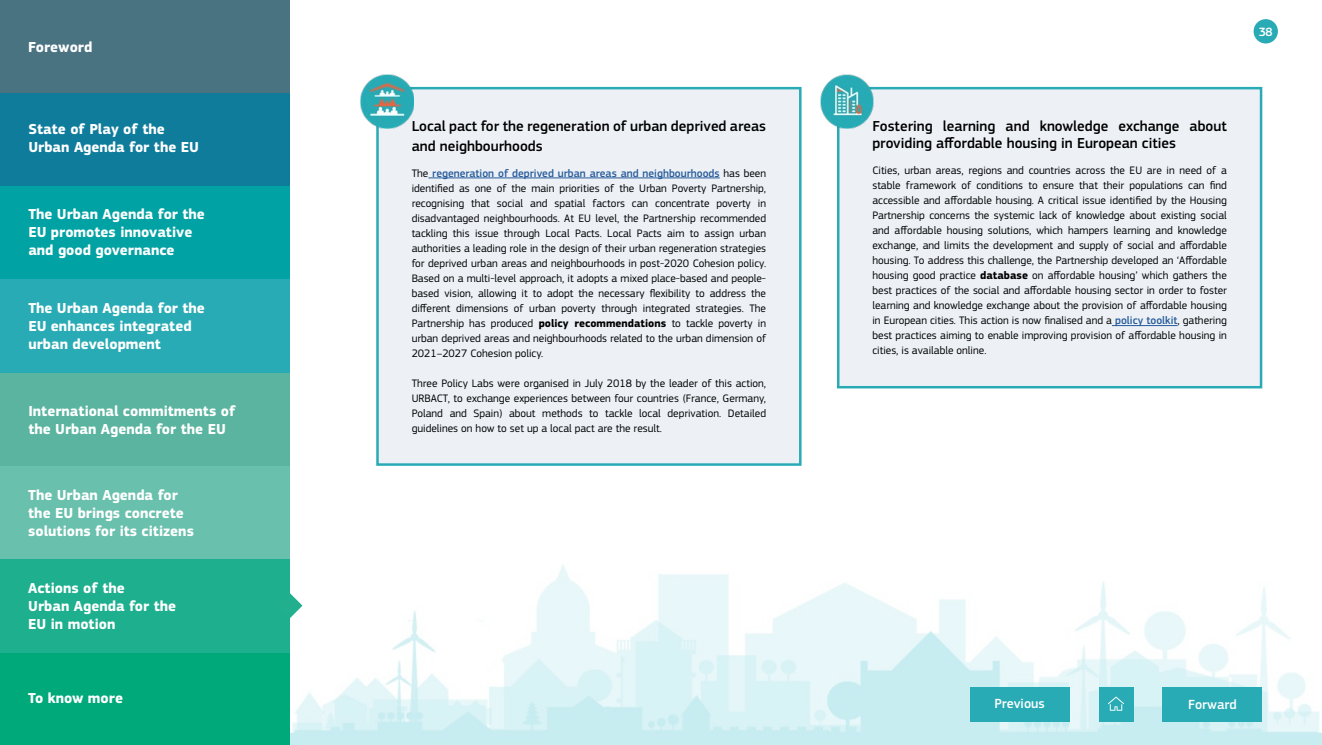
<style>
.page{position:relative;width:1322px;height:745px;background:#fff}
.page>*{position:absolute;margin:0;border:0;box-sizing:border-box;transform-origin:0 0}
.t1{font:700 15px/18px "EC Square Sans Pro";color:#fff}
.Content_split_header{font:500 15px/20px "EC Square Sans Pro";color:#000}
.t2{font:500 13.75px "EC Square Sans Pro";color:#fff}
.t3{font:500 12.5px "EC Square Sans Pro";color:#fff}
.Body{font:11.25px/15px "EC Square Sans Pro";color:#000;text-align:justify}
.s1{font-weight:500;color:#275b9b}
.s2{font-weight:700}
</style>
<div class="page">
<img style="left:290px;top:565px;width:1032px;height:179px">
<div style="left:0;top:465px;width:290px;height:93px;background:#69c0ac"></div>
<div style="left:0;top:651px;width:290px;height:93px;background:#00a97a"></div>
<div style="left:0;top:93px;width:290px;height:93px;background:#0f7c9c"></div>
<div style="left:0;top:558px;width:290px;height:94px;background:#1daf8e"></div>
<div style="left:0;top:372px;width:290px;height:93px;background:#5ab49f"></div>
<div style="left:0;top:186px;width:290px;height:93px;background:#00a2a3"></div>
<div style="left:0;top:279px;width:290px;height:94px;background:#29abb5"></div>
<div style="left:0;top:0;width:290px;height:93px;background:#4a7382"></div>
<svg style="left:290px;top:592px;width:12px;height:25px"></svg>
<div style="left:1253px;top:19px;width:25px;height:24px;background:#29abb5;border-radius:50%"></div>
<div style="left:1162px;top:686px;width:100px;height:34px;background:#29abb5"></div>
<div style="left:970px;top:686px;width:99px;height:34px;background:#29abb5"></div>
<div style="left:1099px;top:686px;width:34px;height:34px;background:#29abb5"></div>
<svg style="left:1108px;top:696px;width:16px;height:14px"></svg>
<div style="left:837px;top:87px;width:425px;height:301px;background:#edf1f6;border:2px solid #29abb5"></div>
<div style="left:376px;top:87px;width:425px;height:378px;background:#edf1f6;border:2px solid #29abb5"></div>
<hr style="left:428px;top:177px;width:292px;height:1px;background:#275b9b">
<hr style="left:1112px;top:325px;width:65px;height:1px;background:#275b9b">
<img style="left:361px;top:75px;width:53px;height:53px">
<img style="left:820px;top:75px;width:53px;height:53px">
<h1 class="t1" style="left:28px;top:39px;width:66px">Foreword</h1>
<h1 class="t1" style="left:28px;top:120px;width:172px">State of Play of the<br>Urban Agenda for the EU</h1>
<h1 class="t1" style="left:28px;top:205px;width:178px">The Urban Agenda for the<br>EU promotes innovative and good governance</h1>
<h1 class="t1" style="left:28px;top:299px;width:178px">The Urban Agenda for the<br>EU enhances integrated urban development</h1>
<h1 class="t1" style="left:28px;top:402px;width:209px">International commitments of the Urban Agenda for the EU</h1>
<h1 class="t1" style="left:28px;top:486px;width:167px">The Urban Agenda for the EU brings concrete solutions for its citizens</h1>
<h1 class="t1" style="left:28px;top:579px;width:150px">Actions of the<br>Urban Agenda for the<br>EU in motion</h1>
<h1 class="t1" style="left:28px;top:689px;width:96px">To know more</h1>
<p class="Content_split_header" style="left:412px;top:116px;width:356px">Local pact for the regeneration of urban deprived areas and neighbourhoods</p>
<p class="Body" style="left:412px;top:165px;width:356px">The <span class="s1">regeneration of deprived urban areas and neighbourhoods</span> has been identified as one of the main priorities of the Urban Poverty Partnership, recognising that social and spatial factors can concentrate poverty in disadvantaged neighbourhoods. At EU level, the Partnership recommended tackling this issue through Local Pacts. Local Pacts aim to assign urban authorities a leading role in the design of their urban regeneration strategies for deprived urban areas and neighbourhoods in post-2020 Cohesion policy.<br>Based on a multi-level approach, it adopts a mixed place-based and people&shy;based vision, allowing it to adopt the necessary flexibility to address the different dimensions of urban poverty through integrated strategies. The Partnership has produced <span class="s2">policy recommendations</span> to tackle poverty in urban deprived areas and neighbourhoods related to the urban dimension of 2021–2027 Cohesion policy.</p>
<p class="Body" style="left:412px;top:375px;width:356px">Three Policy Labs were organised in July 2018 by the leader of this action, URBACT, to exchange experiences between four countries (France, Germany, Poland and Spain) about methods to tackle local deprivation. Detailed guidelines on how to set up a local pact are the result.</p>
<p class="t3" style="left:1258px;top:24px;width:15px">38</p>
<p class="Content_split_header" style="left:872px;top:117px;width:356px;line-height:17.5px">Fostering learning and knowledge exchange about providing affordable housing in European cities</p>
<p class="Body" style="left:872px;top:163px;width:356px">Cities, urban areas, regions and countries across the EU are in need of a stable framework of conditions to ensure that their populations can find accessible and affordable housing. A critical issue identified by the Housing Partnership concerns the systemic lack of knowledge about existing social and affordable housing solutions, which hampers learning and knowledge exchange, and limits the development and supply of social and affordable housing. To address this challenge, the Partnership developed an ‘Affordable housing good practice <span class="s2">database</span> on affordable housing’ which gathers the best practices of the social and affordable housing sector in order to foster learning and knowledge exchange about the provision of affordable housing in European cities. This action is now finalised and a <span class="s1">policy toolkit</span>, gathering best practices aiming to enable improving provision of affordable housing in cities, is available online.</p>
<p class="t2" style="left:994px;top:695px;width:52px">Previous</p>
<p class="t2" style="left:1188px;top:695px;width:50px">Forward</p>
</div>
